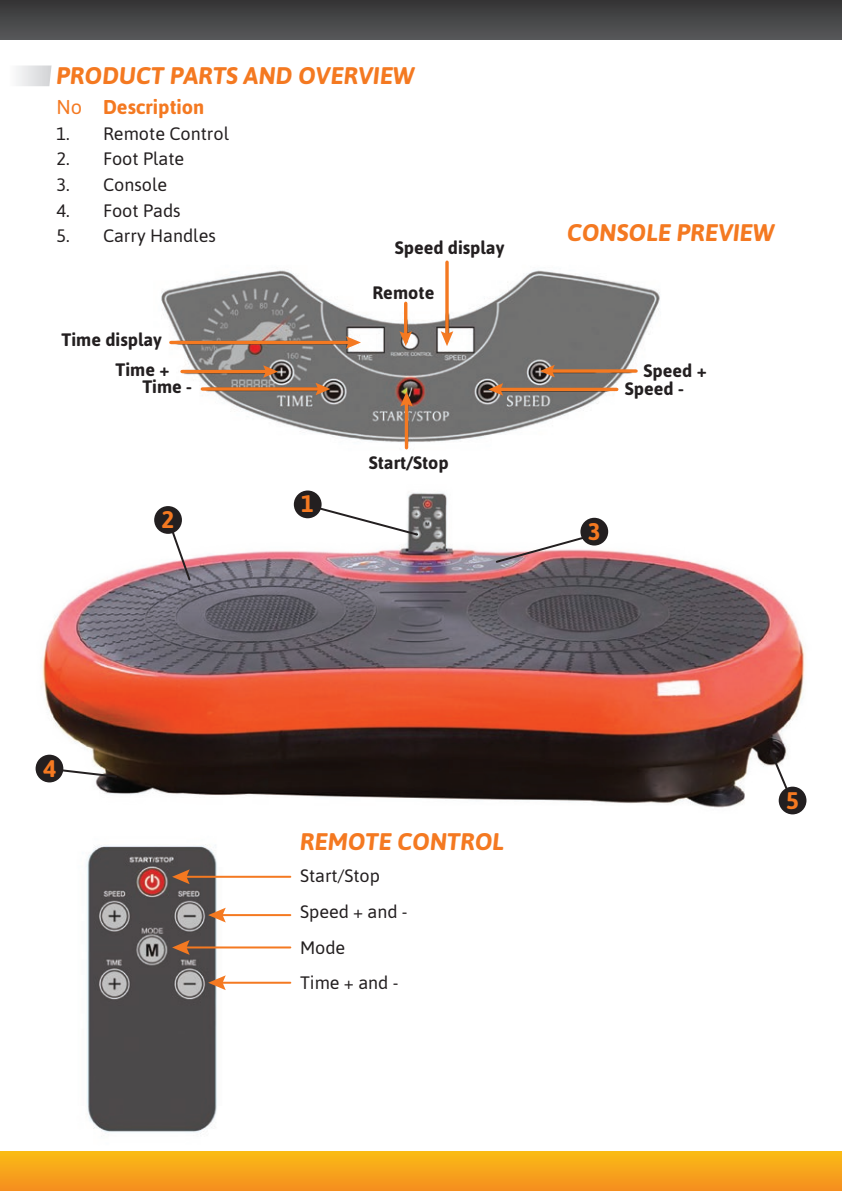
<style>
.page{position:relative;width:842px;height:1191px;background:#fff}
.page>*{position:absolute;margin:0;border:0;box-sizing:border-box;transform-origin:0 0}
.t1{font:italic 700 24px "Asap";color:#f47921}
.t2{font:700 24px "Asap";color:#f47921}
.t3{font:700 20px "Asap";color:#f47921}
.t4{font:18px/35.6px "Asap";color:#231f20}
.t5{font:700 18px/29.2px "Asap";color:#231f20}
.s1{font-weight:400}
</style>
<div class="page">
<img style="left:161px;top:260px;width:499px;height:176px">
<img style="left:35px;top:436px;width:772px;height:379px">
<img style="left:86px;top:844px;width:166px;height:289px">
<hr style="left:184px;top:875px;width:106px;height:2px;background:#f47921">
<svg style="left:172px;top:869px;width:18px;height:15px"></svg>
<hr style="left:220px;top:914px;width:70px;height:2px;background:#f47921">
<svg style="left:208px;top:907px;width:18px;height:15px"></svg>
<hr style="left:220px;top:981px;width:70px;height:2px;background:#f47921">
<svg style="left:208px;top:975px;width:18px;height:15px"></svg>
<hr style="left:184px;top:946px;width:106px;height:2px;background:#f47921">
<svg style="left:172px;top:940px;width:18px;height:15px"></svg>
<div style="left:0;top:0;width:842px;height:39px;background:linear-gradient(to bottom,#343435,#57585a)"></div>
<svg style="left:17px;top:65px;width:35px;height:21px"></svg>
<div style="left:0;top:1151px;width:842px;height:40px;background:linear-gradient(to bottom,#fabd15,#f58e1f)"></div>
<div style="left:36px;top:754px;width:27px;height:28px;background:#231f20;border-radius:50%"></div>
<svg style="left:59px;top:768px;width:59px;height:11px"></svg>
<div style="left:580px;top:518px;width:28px;height:27px;background:#231f20;border-radius:50%"></div>
<svg style="left:494px;top:534px;width:95px;height:30px"></svg>
<div style="left:294px;top:490px;width:28px;height:28px;background:#231f20;border-radius:50%"></div>
<svg style="left:314px;top:505px;width:105px;height:32px"></svg>
<div style="left:154px;top:506px;width:28px;height:28px;background:#231f20;border-radius:50%"></div>
<svg style="left:170px;top:528px;width:22px;height:54px"></svg>
<div style="left:779px;top:786px;width:27px;height:28px;background:#231f20;border-radius:50%"></div>
<svg style="left:768px;top:748px;width:21px;height:44px"></svg>
<hr style="left:404px;top:303px;width:3px;height:33px;background:#f47921">
<svg style="left:399px;top:331px;width:13px;height:15px"></svg>
<hr style="left:405px;top:402px;width:3px;height:46px;background:#f47921">
<svg style="left:400px;top:391px;width:13px;height:15px"></svg>
<svg style="left:445px;top:262px;width:4px;height:69px"></svg>
<svg style="left:441px;top:331px;width:12px;height:15px"></svg>
<svg style="left:555px;top:369px;width:81px;height:4px"></svg>
<svg style="left:540px;top:365px;width:15px;height:12px"></svg>
<hr style="left:171px;top:341px;width:180px;height:3px;background:#f47921">
<svg style="left:346px;top:336px;width:15px;height:13px"></svg>
<hr style="left:182px;top:370px;width:86px;height:3px;background:#f47921">
<svg style="left:263px;top:365px;width:15px;height:13px"></svg>
<svg style="left:202px;top:387px;width:113px;height:4px"></svg>
<svg style="left:315px;top:383px;width:15px;height:12px"></svg>
<hr style="left:498px;top:388px;width:119px;height:3px;background:#f47921">
<svg style="left:488px;top:383px;width:15px;height:13px"></svg>
<h1 class="t1" style="left:57px;top:62px;width:359px">PRODUCT PARTS AND OVERVIEW</h1>
<p class="t3" style="left:57px;top:95px;width:149px"><span class="s1">No</span> Description</p>
<p class="t4" style="left:57px;top:115px;width:174px">1. Remote Control</p>
<p class="t4" style="left:57px;top:141px;width:129px">2. Foot Plate</p>
<p class="t4" style="left:57px;top:167px;width:112px">3. Console</p>
<p class="t4" style="left:57px;top:192px;width:126px">4. Foot Pads</p>
<p class="t4" style="left:57px;top:218px;width:161px">5. Carry Handles</p>
<p class="t5" style="left:395px;top:232px;width:111px">Speed display</p>
<p class="t5" style="left:116px;top:325px;width:56px;text-indent:-54px">Time display<br>Time +</p>
<p class="t5" style="left:142px;top:372px;width:51px">Time -</p>
<h1 class="t2" style="left:162px;top:505px;width:14px">2</h1>
<p class="t5" style="left:372px;top:277px;width:64px">Remote</p>
<h1 class="t2" style="left:301px;top:490px;width:14px">1</h1>
<p class="t5" style="left:369px;top:447px;width:82px">Start/Stop</p>
<h1 class="t1" style="left:567px;top:219px;width:208px">CONSOLE PREVIEW</h1>
<p class="t5" style="left:625px;top:361px;width:83px;line-height:18.2px;text-indent:19px">Speed +<br>Speed -</p>
<h1 class="t2" style="left:588px;top:517px;width:14px">3</h1>
<h1 class="t2" style="left:43px;top:754px;width:14px">4</h1>
<h1 class="t1" style="left:300px;top:827px;width:206px">REMOTE CONTROL</h1>
<p class="t4" style="left:300px;top:858px;width:109px">Start/Stop<br>Speed + and -<br>Mode<br>Time + and -</p>
<h1 class="t2" style="left:786px;top:786px;width:14px">5</h1>
</div>
